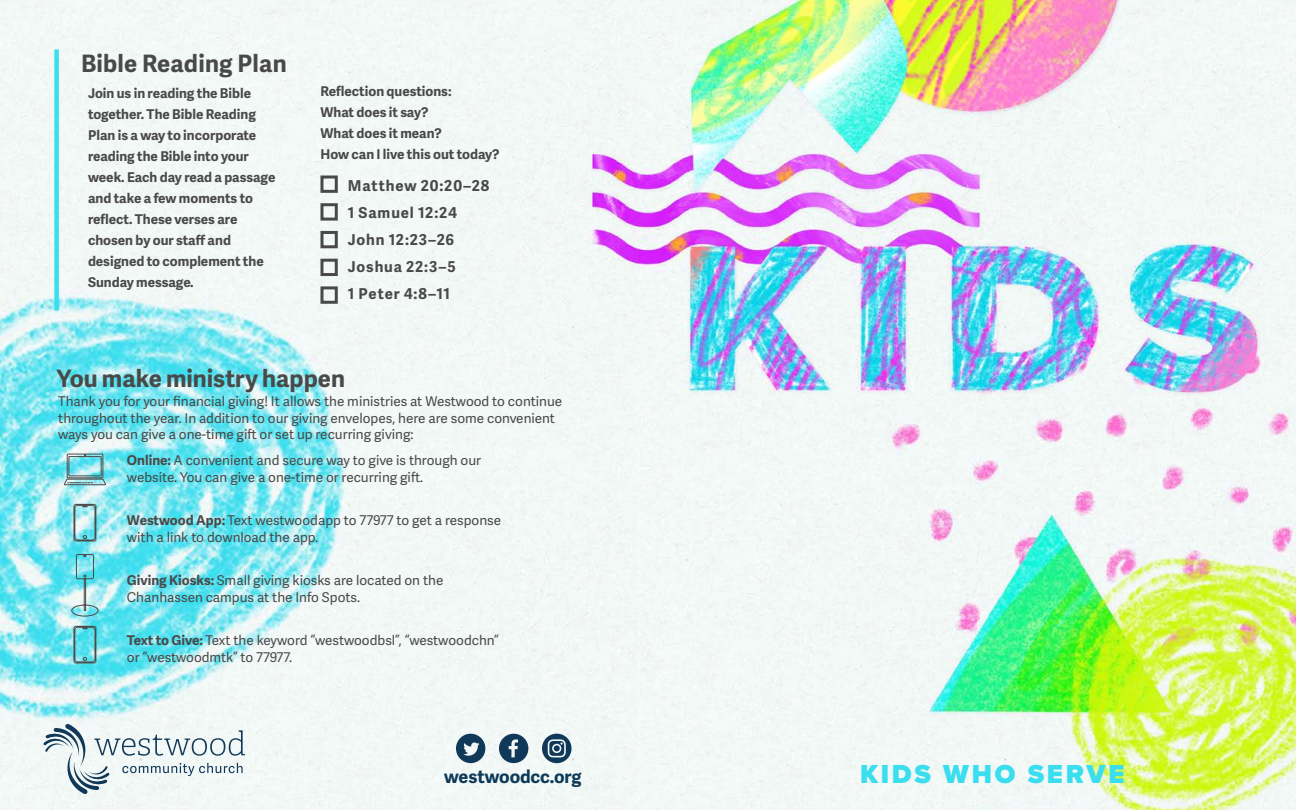
<style>
.page{position:relative;width:1296px;height:810px;background:#fff}
.page>*{position:absolute;margin:0;border:0;box-sizing:border-box;transform-origin:0 0}
.t1{font:900 27px "Proxima Nova";letter-spacing:.1em;color:#3adeef}
.t2{font:700 24px "Adelle Sans";color:#4a4949}
.t3{font:700 18px "Adelle Sans";letter-spacing:-.01em;color:#0d3a59}
.t4{font:700 15px/27px "Adelle Sans";letter-spacing:.06em;color:#4a4949}
.t5{font:13.5px/16.5px "Adelle Sans";color:#4a4949}
.t6{font:700 13.5px/21px "Adelle Sans";color:#4a4949}
.s1{font-weight:700}
</style>
<div class="page">
<img style="left:0;top:0;width:1296px;height:810px">
<svg style="left:43px;top:724px;width:202px;height:70px"></svg>
<svg style="left:499px;top:734px;width:29px;height:29px"></svg>
<svg style="left:456px;top:734px;width:29px;height:29px"></svg>
<svg style="left:542px;top:734px;width:30px;height:29px"></svg>
<div style="left:320px;top:259px;width:18px;height:17px;border:3px solid #4a4949"></div>
<div style="left:320px;top:231px;width:18px;height:17px;border:3px solid #4a4949"></div>
<div style="left:320px;top:203px;width:18px;height:18px;border:3px solid #4a4949"></div>
<div style="left:320px;top:176px;width:18px;height:17px;border:3px solid #4a4949"></div>
<div style="left:320px;top:286px;width:18px;height:18px;border:3px solid #4a4949"></div>
<div style="left:54px;top:49px;width:5px;height:261px;background:#3adeef"></div>
<svg style="left:64px;top:453px;width:43px;height:33px"></svg>
<svg style="left:73px;top:504px;width:24px;height:38px"></svg>
<svg style="left:73px;top:626px;width:24px;height:38px"></svg>
<svg style="left:71px;top:554px;width:28px;height:63px;background:#89d6dd"></svg>
<h2 class="t2" style="left:81px;top:46px;width:207px">Bible Reading Plan</h2>
<p class="t6" style="left:88px;top:82px;width:189px">Join us in reading the Bible together. The Bible Reading<br>Plan is a way to incorporate reading the Bible into your week. Each day read a passage and take a few moments to reflect. These verses are chosen by our staff and designed to complement the<br>Sunday message.</p>
<p class="t6" style="left:320px;top:80px;width:181px">Reflection questions:<br>What does it say?<br>What does it mean?<br>How can I live this out today?</p>
<p class="t4" style="left:348px;top:172px;width:143px">Matthew 20:20–28<br>1 Samuel 12:24<br>John 12:23–26<br>Joshua 22:3–5<br>1 Peter 4:8–11</p>
<h2 class="t2" style="left:57px;top:361px;width:290px">You make ministry happen</h2>
<p class="t5" style="left:58px;top:393px;width:506px">Thank you for your financial giving! It allows the ministries at Westwood to continue throughout the year. In addition to our giving envelopes, here are some convenient ways you can give a one-time gift or set up recurring giving:</p>
<p class="t5" style="left:127px;top:452px;width:356px"><span class="s1">Online:</span> A convenient and secure way to give is through our website. You can give a one-time or recurring gift.</p>
<p class="t5" style="left:127px;top:512px;width:376px"><span class="s1">Westwood App:</span> Text westwoodapp to 77977 to get a response with a link to download the app.</p>
<p class="t5" style="left:127px;top:572px;width:318px"><span class="s1">Giving Kiosks:</span> Small giving kiosks are located on the<br>Chanhassen campus at the Info Spots.</p>
<p class="t5" style="left:127px;top:632px;width:373px"><span class="s1">Text to Give:</span> Text the keyword “westwoodbsl”, “westwoodchn” or “westwoodmtk” to 77977.</p>
<h3 class="t3" style="left:444px;top:763px;width:139px">westwoodcc.org</h3>
<h1 class="t1" style="left:860px;top:754px;width:266px">KIDS WHO SERVE</h1>
</div>
